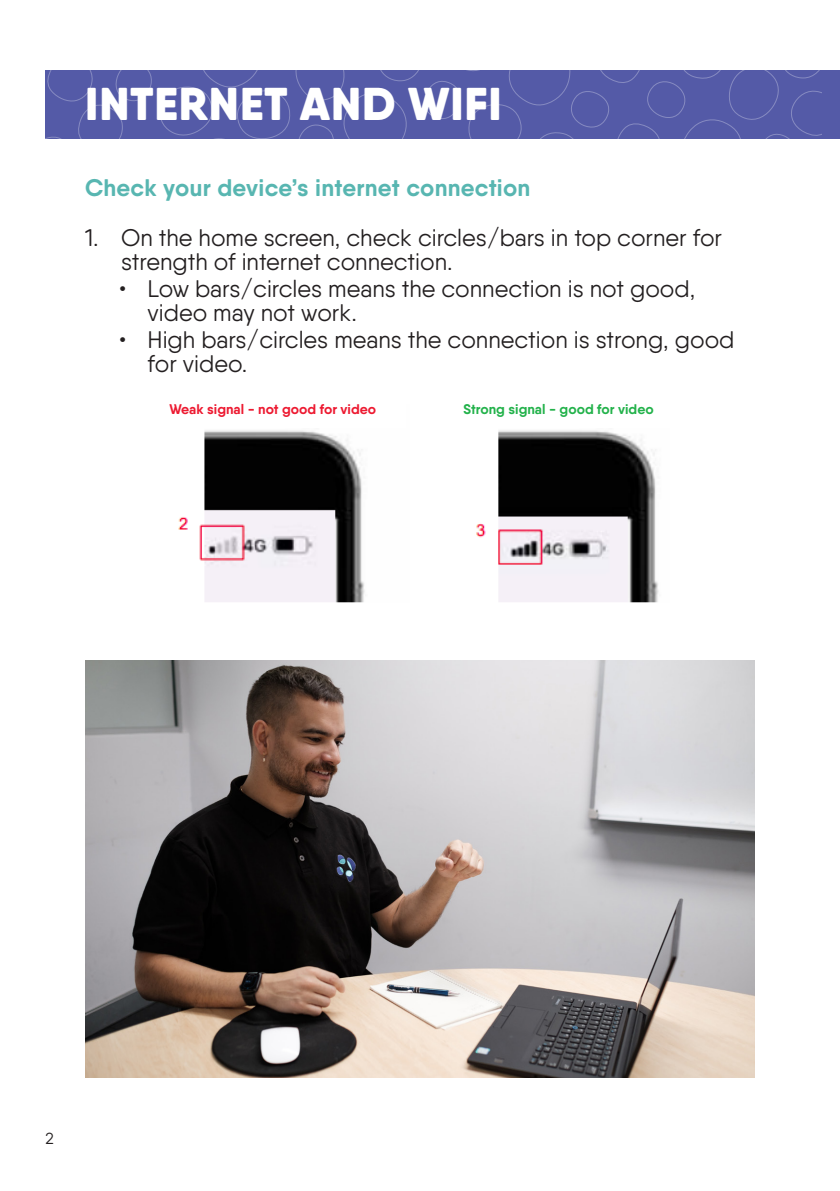
<style>
.page{position:relative;width:840px;height:1191px;background:#fff}
.page>*{position:absolute;margin:0;border:0;box-sizing:border-box;transform-origin:0 0}
.Head1{font:900 46px "Qanelas Soft";letter-spacing:.02em;color:#fff}
.t1{font:24px/24px "Qanelas Soft";color:#231f20}
.Head4{font:700 24px "Qanelas Soft";letter-spacing:.01em;color:#58b6b1}
.t2{font:16px "Qanelas Soft";color:#231f20}
.Body_Copy{font:700 14px "Qanelas Soft";color:#ed1a31}
.Body_Copy-2{font:700 14px "Qanelas Soft";color:#23b24b}
</style>
<div class="page">
<div style="left:45px;top:70px;width:794px;height:68px;background:#545aa7"></div>
<svg style="left:47px;top:70px;width:774px;height:68px"></svg>
<img style="left:85px;top:660px;width:669px;height:417px">
<img style="left:178px;top:430px;width:481px;height:173px">
<p class="Head1" style="left:85px;top:75px;width:418px">INTERNET AND WIFI</p>
<p class="Head4" style="left:85px;top:172px;width:446px">Check your device’s internet connection</p>
<p class="t1" style="left:121px;top:225px;width:602px;text-indent:-36px">1. On the home screen, check circles/bars in top corner for strength of internet connection.</p>
<p class="t1" style="left:147px;top:276px;width:549px;text-indent:-28px">• Low bars/circles means the connection is not good, video may not work.</p>
<p class="t1" style="left:147px;top:327px;width:588px;text-indent:-28px">• High bars/circles means the connection is strong, good for video.</p>
<p class="Body_Copy" style="left:169px;top:400px;width:208px">Weak signal - not good for video</p>
<p class="Body_Copy-2" style="left:463px;top:400px;width:191px">Strong signal - good for video</p>
<p class="t2" style="left:45px;top:1128px;width:10px">2</p>
</div>
